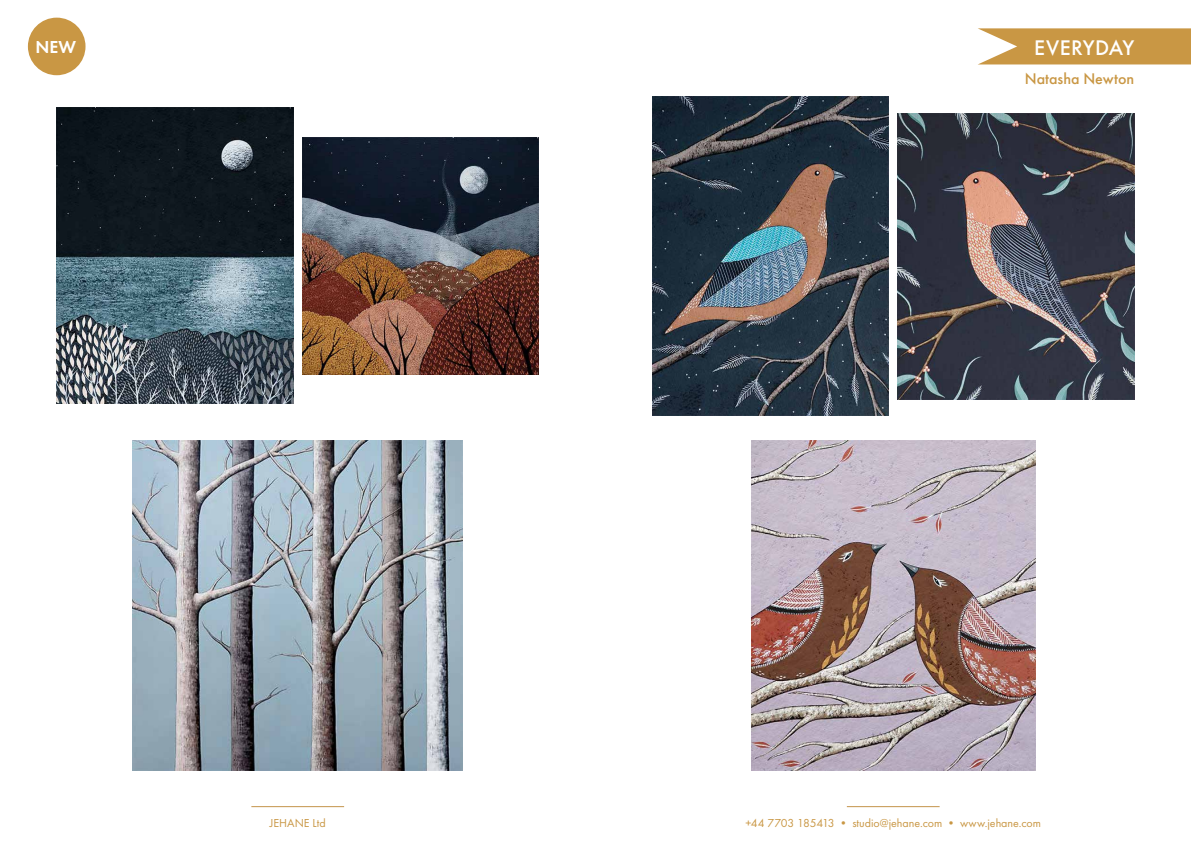
<style>
.page{position:relative;width:1191px;height:842px;background:#fff}
.page>*{position:absolute;margin:0;border:0;box-sizing:border-box;transform-origin:0 0}
.t1{font:500 22px "Futura PT";letter-spacing:.02em;color:#fff}
.t2{font:600 18px "Futura PT";color:#fff}
.t3{font:500 16px "Futura PT";color:#c99744}
.t4{font:12px "Futura PT";color:#c99744}
</style>
<div class="page">
<div style="left:28px;top:18px;width:57px;height:57px;background:#c99744;border-radius:50%"></div>
<svg style="left:978px;top:28px;width:213px;height:36px;background:#cea157"></svg>
<hr style="left:847px;top:806px;width:92px;height:1px;background:#c4944c">
<hr style="left:251px;top:806px;width:93px;height:1px;background:#c4944c">
<img style="left:57px;top:108px;width:236px;height:296px">
<img style="left:302px;top:138px;width:237px;height:236px">
<img style="left:751px;top:440px;width:284px;height:331px">
<img style="left:897px;top:113px;width:237px;height:286px">
<img style="left:652px;top:96px;width:237px;height:320px">
<img style="left:133px;top:440px;width:330px;height:331px">
<h2 class="t2" style="left:36px;top:36px;width:42px">NEW</h2>
<h1 class="t1" style="left:1034px;top:34px;width:102px">EVERYDAY</h1>
<h3 class="t3" style="left:1024px;top:69px;width:111px">Natasha Newton</h3>
<p class="t4" style="left:270px;top:816px;width:58px">JEHANE Ltd</p>
<p class="t4" style="left:745px;top:816px;width:297px">+44 7703 185413 • studio@jehane.com • www.jehane.com</p>
</div>
